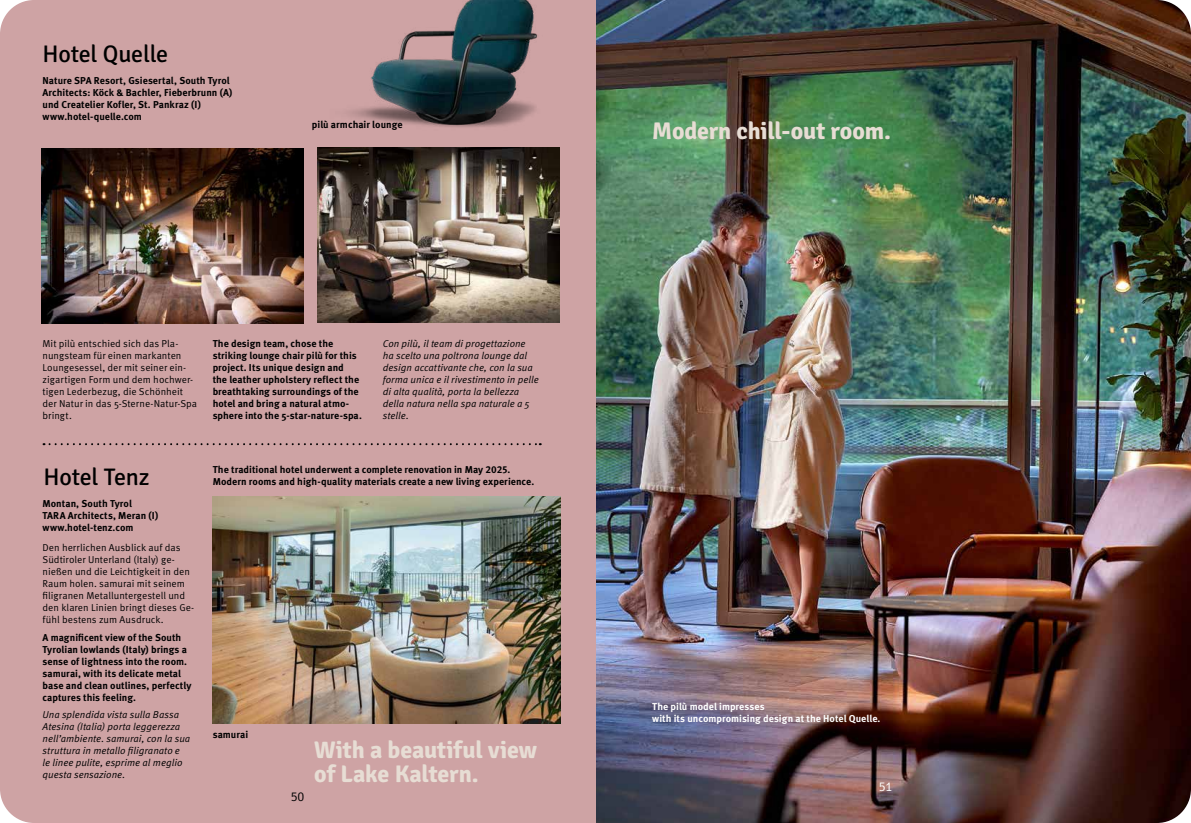
<style>
.page{position:relative;width:1191px;height:823px;background:#fff}
.page>*{position:absolute;margin:0;border:0;box-sizing:border-box;transform-origin:0 0}
.t1{font:700 24px/24px "Signika";letter-spacing:-.01em;color:#e7ddd4}
.t2{font:24px "Signika";letter-spacing:-.01em;color:#000}
.t3{font:300 13px "Signika";color:#000}
.t4{font:300 13px "Signika";color:#fff}
.t5{font:700 10px/12px "Meta OT";color:#000}
.t6{font:10px/12px "Meta OT Norm";color:#000}
.t7{font:10px/12px "Meta OT Norm Ita";color:#000}
.t8{font:700 10px/12px "Meta OT";color:#fff}
</style>
<div class="page">
<img style="left:0;top:0;width:1191px;height:822px">
<h1 class="t2" style="left:43px;top:40px;width:127px">Hotel Quelle</h1>
<p class="t5" style="left:43px;top:74px;width:191px">Nature SPA Resort, Gsiesertal, South Tyrol Architects: Köck &amp; Bachler, Fieberbrunn (A) und Createlier Kofler, St. Pankraz (I) www.hotel-quelle.com</p>
<p class="t5" style="left:312px;top:118px;width:92px">pilù armchair lounge</p>
<p class="t6" style="left:43px;top:337px;width:156px">Mit pilù entschied sich das Pla&shy;nungsteam für einen markanten<br>Loungesessel, der mit seiner ein&shy;zigartigen Form und dem hochwer&shy;tigen Lederbezug, die Schönheit der Natur in das 5-Sterne-Natur-Spa bringt.</p>
<p class="t5" style="left:213px;top:337px;width:151px">The design team, chose the striking lounge chair pilù for this project. Its unique design and<br>the leather upholstery reflect the breathtaking surroundings of the hotel and bring a natural atmo&shy;sphere into the 5-star-nature-spa.</p>
<p class="t7" style="left:383px;top:337px;width:157px">Con pilù, il team di progettazione ha scelto una poltrona lounge dal design accattivante che, con la sua forma unica e il rivestimento in pelle di alta qualità, porta la bellezza della natura nella spa naturale a 5 stelle.</p>
<h1 class="t2" style="left:44px;top:463px;width:107px">Hotel Tenz</h1>
<p class="t5" style="left:43px;top:497px;width:117px">Montan, South Tyrol<br>TARA Architects, Meran (I) www.hotel-tenz.com</p>
<p class="t6" style="left:43px;top:541px;width:153px">Den herrlichen Ausblick auf das<br>Südtiroler Unterland (Italy) ge&shy;nießen und die Leichtigkeit in den<br>Raum holen. samurai mit seinem filigranen Metalluntergestell und den klaren Linien bringt dieses Ge&shy;fühl bestens zum Ausdruck.</p>
<p class="t5" style="left:43px;top:630px;width:150px">A magnificent view of the South<br>Tyrolian lowlands (Italy) brings a sense of lightness into the room. samurai, with its delicate metal base and clean outlines, perfectly captures this feeling.</p>
<p class="t7" style="left:43px;top:708px;width:149px">Una splendida vista sulla Bassa<br>Atesina (Italia) porta leggerezza nell’ambiente. samurai, con la sua struttura in metallo filigranato e<br>le linee pulite, esprime al meglio questa sensazione.</p>
<p class="t5" style="left:213px;top:463px;width:323px">The traditional hotel underwent a complete renovation in May 2025.<br>Modern rooms and high-quality materials create a new living experience.</p>
<p class="t5" style="left:213px;top:728px;width:37px">samurai</p>
<h2 class="t3" style="left:291px;top:789px;width:15px">50</h2>
<h1 class="t1" style="left:314px;top:737px;width:224px">With a beautiful view of Lake Kaltern.</h1>
<h1 class="t1" style="left:652px;top:119px;width:240px">Modern chill-out room.</h1>
<p class="t8" style="left:652px;top:700px;width:230px">The pilù model impresses<br>with its uncompromising design at the Hotel Quelle.</p>
<h2 class="t4" style="left:879px;top:778px;width:15px">51</h2>
</div>
